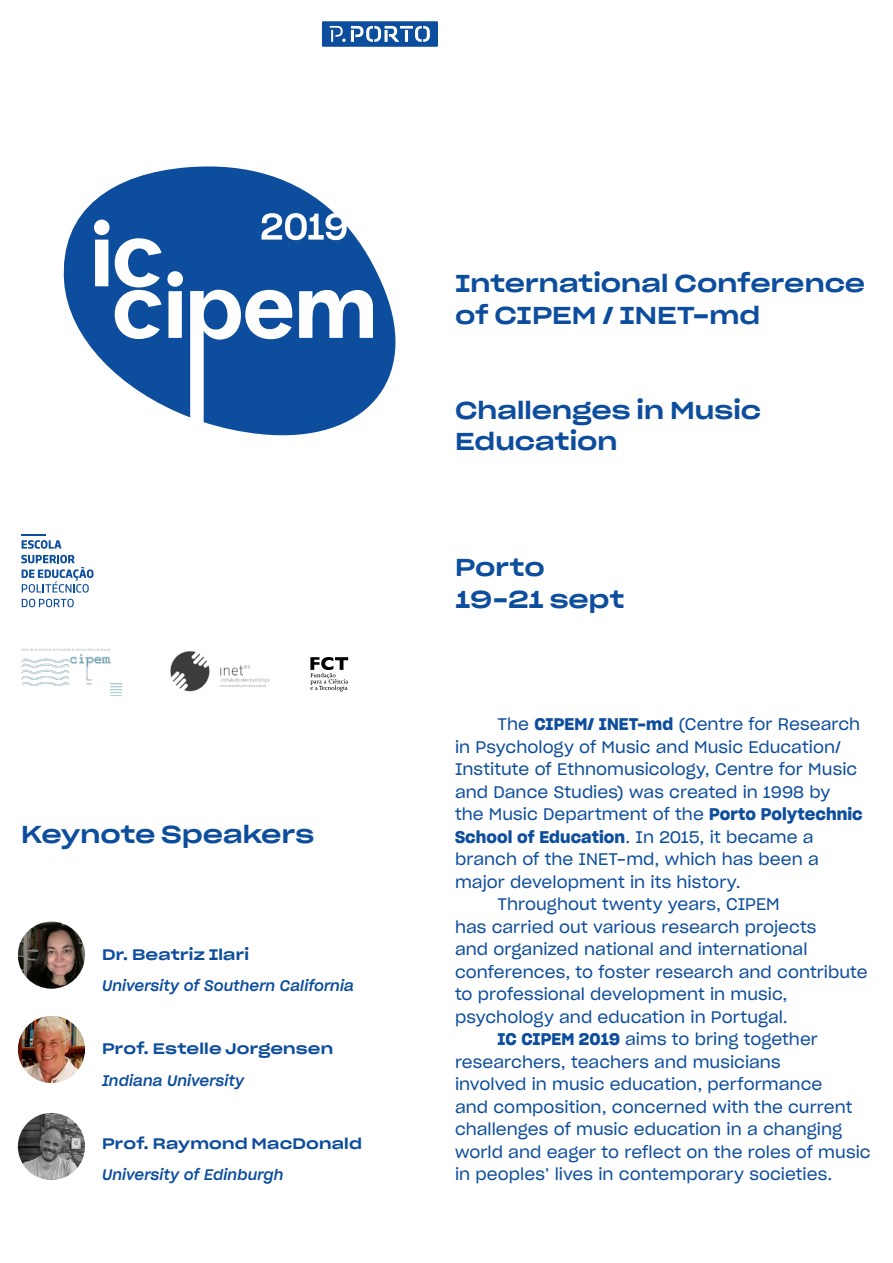
<style>
.page{position:relative;width:893px;height:1263px;background:#fff}
.page>*{position:absolute;margin:0;border:0;box-sizing:border-box;transform-origin:0 0}
.t1{font:24px/31.5px "Sharp Grotesk Medium 25";color:#0d4d9d}
.t2{font:16.5px/22.5px "Sharp Grotesk Book 20";letter-spacing:.005em;color:#0d4d9d}
.t3{font:16.5px "Sharp Grotesk Semi Bold 20";letter-spacing:.005em;color:#0d4d9d}
.t4{font:15px "Sharp Grotesk Medium Italic 20";letter-spacing:.01em;color:#0d4d9d}
.t5{font:15px "Sharp Grotesk Medium 25";letter-spacing:.01em;color:#0d4d9d}
.s1{font-family:"Sharp Grotesk Semi Bold 20"}
.s2{font-family:"Sharp Grotesk Book 20"}
</style>
<div class="page">
<svg style="left:63px;top:166px;width:333px;height:270px;fill:#0d4d9d"></svg>
<svg style="left:322px;top:21px;width:116px;height:26px;background:#4173b2"></svg>
<svg style="left:21px;top:555px;width:73px;height:38px"></svg>
<svg style="left:22px;top:599px;width:52px;height:8px"></svg>
<svg style="left:21px;top:535px;width:40px;height:14px"></svg>
<svg style="left:310px;top:657px;width:38px;height:34px"></svg>
<img style="left:170px;top:651px;width:100px;height:41px">
<img style="left:21px;top:648px;width:101px;height:45px">
<img style="left:18px;top:921px;width:67px;height:68px;border-radius:32px">
<img style="left:18px;top:1016px;width:67px;height:67px;border-radius:34px">
<img style="left:18px;top:1113px;width:67px;height:67px;border-radius:34px">
<h1 class="t1" style="left:21px;top:816px;width:294px">Keynote Speakers</h1>
<p class="t5" style="left:102px;top:940px;width:149px">Dr. Beatriz Ilari</p>
<p class="t4" style="left:102px;top:973px;width:253px">University of Southern California</p>
<p class="t5" style="left:102px;top:1035px;width:233px">Prof. Estelle Jorgensen</p>
<p class="t4" style="left:102px;top:1068px;width:144px">Indiana University</p>
<p class="t5" style="left:102px;top:1129px;width:261px">Prof. Raymond MacDonald</p>
<p class="t4" style="left:102px;top:1162px;width:183px">University of Edinburgh</p>
<h1 class="t1" style="left:455px;top:266px;width:412px">International Conference of CIPEM / INET-md</h1>
<h1 class="t1" style="left:455px;top:392px;width:307px">Challenges in Music<br>Education</h1>
<h1 class="t1" style="left:455px;top:549px;width:171px">Porto<br>19–21 sept</h1>
<p class="t2" style="left:455px;top:712px;width:409px;text-indent:43px">The <span class="s1">CIPEM/ INET-md</span> (Centre for Research in Psychology of Music and Music Education/ Institute of Ethnomusicology, Centre for Music and Dance Studies) was created in 1998 by the Music Department of the <span class="s1">Porto Polytechnic</span></p>
<p class="t3" style="left:455px;top:823px;width:360px">School of Education<span class="s2">. In 2015, it became a</span></p>
<p class="t2" style="left:455px;top:847px;width:365px">branch of the INET-md, which has been a</p>
<p class="t2" style="left:455px;top:869px;width:287px">major development in its history.</p>
<p class="t2" style="left:497px;top:892px;width:284px">Throughout twenty years, CIPEM</p>
<p class="t2" style="left:455px;top:914px;width:363px">has carried out various research projects</p>
<p class="t2" style="left:455px;top:937px;width:354px">and organized national and international</p>
<p class="t2" style="left:455px;top:959px;width:414px">conferences, to foster research and contribute</p>
<p class="t2" style="left:455px;top:982px;width:334px">to professional development in music,</p>
<p class="t2" style="left:455px;top:1004px;width:334px">psychology and education in Portugal.</p>
<p class="t2" style="left:497px;top:1027px;width:322px"><span class="s1">IC CIPEM 2019</span> aims to bring together</p>
<p class="t2" style="left:455px;top:1049px;width:327px">researchers, teachers and musicians</p>
<p class="t2" style="left:455px;top:1072px;width:369px">involved in music education, performance</p>
<p class="t2" style="left:455px;top:1094px;width:399px">and composition, concerned with the current</p>
<p class="t2" style="left:455px;top:1117px;width:389px">challenges of music education in a changing</p>
<p class="t2" style="left:455px;top:1139px;width:417px">world and eager to reflect on the roles of music</p>
<p class="t2" style="left:455px;top:1162px;width:379px">in peoples’ lives in contemporary societies.</p>
</div>
